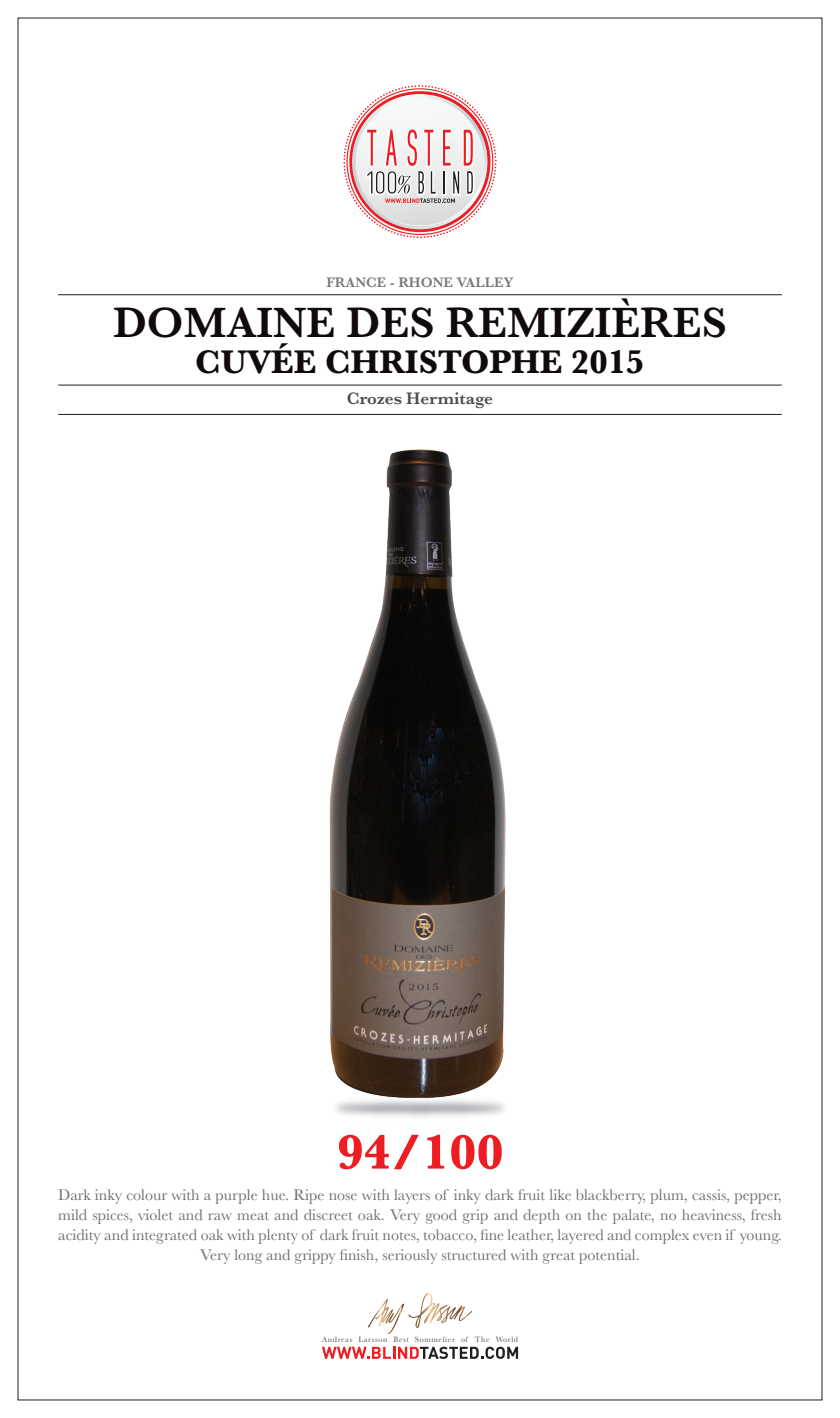
<style>
.page{position:relative;width:840px;height:1418px;background:#fff}
.page>*{position:absolute;margin:0;border:0;box-sizing:border-box;transform-origin:0 0}
.t1{font:700 50.2px "Baskerville";color:#ee1d23}
.t2{font:600 44px "Baskerville";color:#110a0c}
.t3{font:700 34px "Baskerville";color:#110a0c}
.t4{font:600 17.2px "Baskerville";color:#4b4c4d}
.t5{font:16px/20px "Baskerville";color:#6c6d70;text-align:center}
.t6{font:600 14.4px "Baskerville";color:#76787b}
.t7{font:8px "Baskerville";letter-spacing:.08em;color:#4b4c4d}
</style>
<div class="page">
<svg style="left:343px;top:85px;width:153px;height:153px"></svg>
<svg style="left:368px;top:1293px;width:104px;height:41px"></svg>
<hr style="left:58px;top:385px;width:723px;height:1px;background:#231f20">
<hr style="left:58px;top:414px;width:723px;height:1px;background:#231f20">
<hr style="left:58px;top:294px;width:723px;height:1px;background:#231f20">
<svg style="left:322px;top:1346px;width:196px;height:12px"></svg>
<img style="left:335px;top:1097px;width:170px;height:20px">
<img style="left:329px;top:449px;width:177px;height:648px">
<p class="t6" style="left:326px;top:272px;width:188px">FRANCE - RHONE VALLEY</p>
<p class="t2" style="left:113px;top:292px;width:615px">DOMAINE DES REMIZIÈRES</p>
<p class="t3" style="left:195px;top:338px;width:450px">CUVÉE CHRISTOPHE 2015</p>
<p class="t4" style="left:346px;top:387px;width:148px">Crozes Hermitage</p>
<p class="t1" style="left:336px;top:1117px;width:169px">94/100</p>
<p class="t5" style="left:58px;top:1184px;width:724px">Dark inky colour with a purple hue. Ripe nose with layers of inky dark fruit like blackberry, plum, cassis, pepper, mild spices, violet and raw meat and discreet oak. Very good grip and depth on the palate, no heaviness, fresh acidity and integrated oak with plenty of dark fruit notes, tobacco, fine leather, layered and complex even if young.<br>Very long and grippy finish, seriously structured with great potential.</p>
<p class="t7" style="left:322px;top:1334px;width:197px">Andreas Larsson Best Sommelier of The World</p>
</div>
